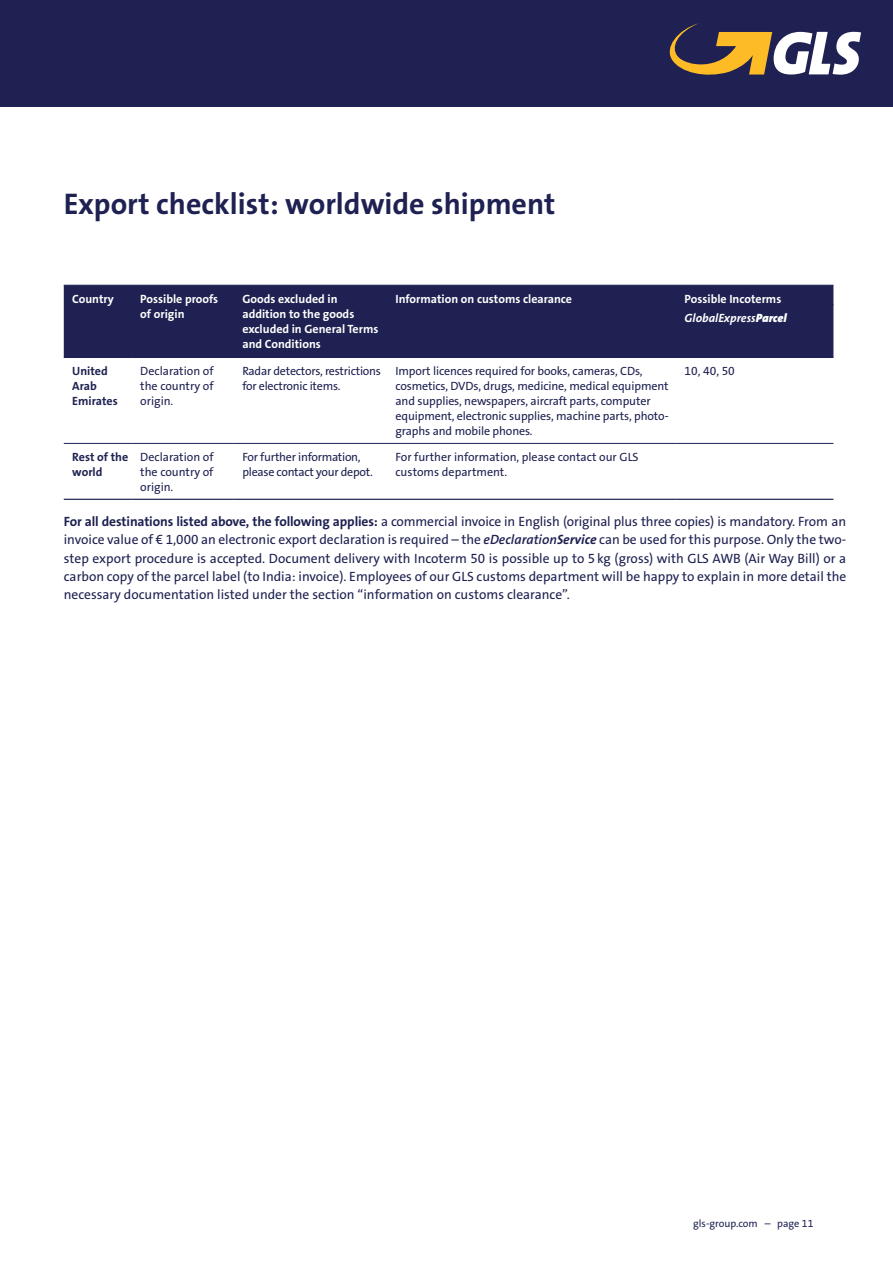
<style>
.page{position:relative;width:893px;height:1263px;background:#fff}
.page>*{position:absolute;margin:0;border:0;box-sizing:border-box;transform-origin:0 0}
.t1{font:700 30px "The Sans GLS";color:#1e2151}
.t2{font:13.5px/18.3px "The Sans GLS";color:#1e2151;text-align:justify}
.t3{font:12px/15px "The Sans GLS";letter-spacing:-.01em;color:#1e2151}
.t4{font:700 12px/15px "The Sans GLS";color:#fff}
.t5{font:700 12px/15px "The Sans GLS";color:#1e2151}
.t6{font:10.5px "The Sans GLS";color:#1e2151}
.s1{font-style:italic}
.s2{font-weight:900;font-style:italic}
.s3{font-weight:700}
.s4{font-weight:600;font-style:italic}
.s5{font-weight:700;font-style:italic}
</style>
<div class="page">
<div style="left:0;top:0;width:893px;height:106px;background:#1e2151"></div>
<svg style="left:670px;top:23px;width:191px;height:52px"></svg>
<div style="left:64px;top:286px;width:769px;height:71px;background:#1e2151"></div>
<hr style="left:64px;top:285px;width:68px;height:1px;background:#1e2151">
<hr style="left:132px;top:285px;width:102px;height:1px;background:#1e2151">
<hr style="left:234px;top:285px;width:153px;height:1px;background:#1e2151">
<hr style="left:387px;top:285px;width:289px;height:1px;background:#1e2151">
<hr style="left:676px;top:285px;width:157px;height:1px;background:#1e2151">
<hr style="left:676px;top:304px;width:157px;height:1px;background:#1e2151">
<hr style="left:64px;top:443px;width:68px;height:1px;background:#1e2151">
<hr style="left:132px;top:443px;width:102px;height:1px;background:#1e2151">
<hr style="left:234px;top:443px;width:153px;height:1px;background:#1e2151">
<hr style="left:387px;top:443px;width:289px;height:1px;background:#1e2151">
<hr style="left:676px;top:443px;width:157px;height:1px;background:#1e2151">
<hr style="left:64px;top:357px;width:68px;height:1px;background:#1e2151">
<hr style="left:132px;top:357px;width:102px;height:1px;background:#1e2151">
<hr style="left:234px;top:357px;width:153px;height:1px;background:#1e2151">
<hr style="left:387px;top:357px;width:289px;height:1px;background:#1e2151">
<hr style="left:676px;top:357px;width:157px;height:1px;background:#1e2151">
<hr style="left:64px;top:499px;width:68px;height:1px;background:#1e2151">
<hr style="left:132px;top:499px;width:102px;height:1px;background:#1e2151">
<hr style="left:234px;top:499px;width:153px;height:1px;background:#1e2151">
<hr style="left:387px;top:499px;width:289px;height:1px;background:#1e2151">
<hr style="left:676px;top:499px;width:157px;height:1px;background:#1e2151">
<h1 class="t1" style="left:64px;top:184px;width:493px">Export checklist: worldwide shipment</h1>
<p class="t4" style="left:72px;top:291px;width:43px">Country</p>
<p class="t4" style="left:140px;top:291px;width:79px">Possible proofs of origin</p>
<p class="t4" style="left:242px;top:291px;width:138px">Goods excluded in addition to the goods excluded in General Terms and Conditions</p>
<p class="t4" style="left:395px;top:291px;width:178px">Information on customs clearance</p>
<p class="t4" style="left:685px;top:289px;width:104px;line-height:19.5px">Possible Incoterms<br><span class="s1">GlobalExpress</span><span class="s2">Parcel</span></p>
<p class="t5" style="left:72px;top:363px;width:47px">United<br>Arab<br>Emirates</p>
<p class="t3" style="left:140px;top:363px;width:75px;text-align:justify">Declaration of the country of origin.</p>
<p class="t3" style="left:242px;top:363px;width:140px">Radar detectors, restrictions for electronic items.</p>
<p class="t3" style="left:395px;top:363px;width:275px">Import licences required for books, cameras, CDs, cosmetics, DVDs, drugs, medicine, medical equipment and supplies, newspapers, aircraft parts, computer equipment, electronic supplies, machine parts, photo&shy;graphs and mobile phones.</p>
<p class="t3" style="left:685px;top:363px;width:52px">10, 40, 50</p>
<p class="t5" style="left:72px;top:449px;width:57px">Rest of the world</p>
<p class="t3" style="left:140px;top:449px;width:75px;text-align:justify">Declaration of the country of origin.</p>
<p class="t3" style="left:242px;top:449px;width:132px">For further information, please contact your depot.</p>
<p class="t3" style="left:395px;top:449px;width:245px">For further information, please contact our GLS customs department.</p>
<p class="t2" style="left:64px;top:513px;width:784px"><span class="s3">For all destinations listed above, the following applies:</span> a commercial invoice in English (original plus three copies) is mandatory. From an invoice value of € 1,000 an electronic export declaration is required – the <span class="s4">eDeclaration</span><span class="s5">Service</span> can be used for this purpose. Only the two&shy;step export procedure is accepted. Document delivery with Incoterm 50 is possible up to 5kg (gross) with GLS AWB (Air Way Bill) or a carbon copy of the parcel label (to India: invoice). Employees of our GLS customs department will be happy to explain in more detail the necessary documentation listed under the section “information on customs clearance”.</p>
<p class="t6" style="left:693px;top:1216px;width:122px">gls-group.com – page 11</p>
</div>
